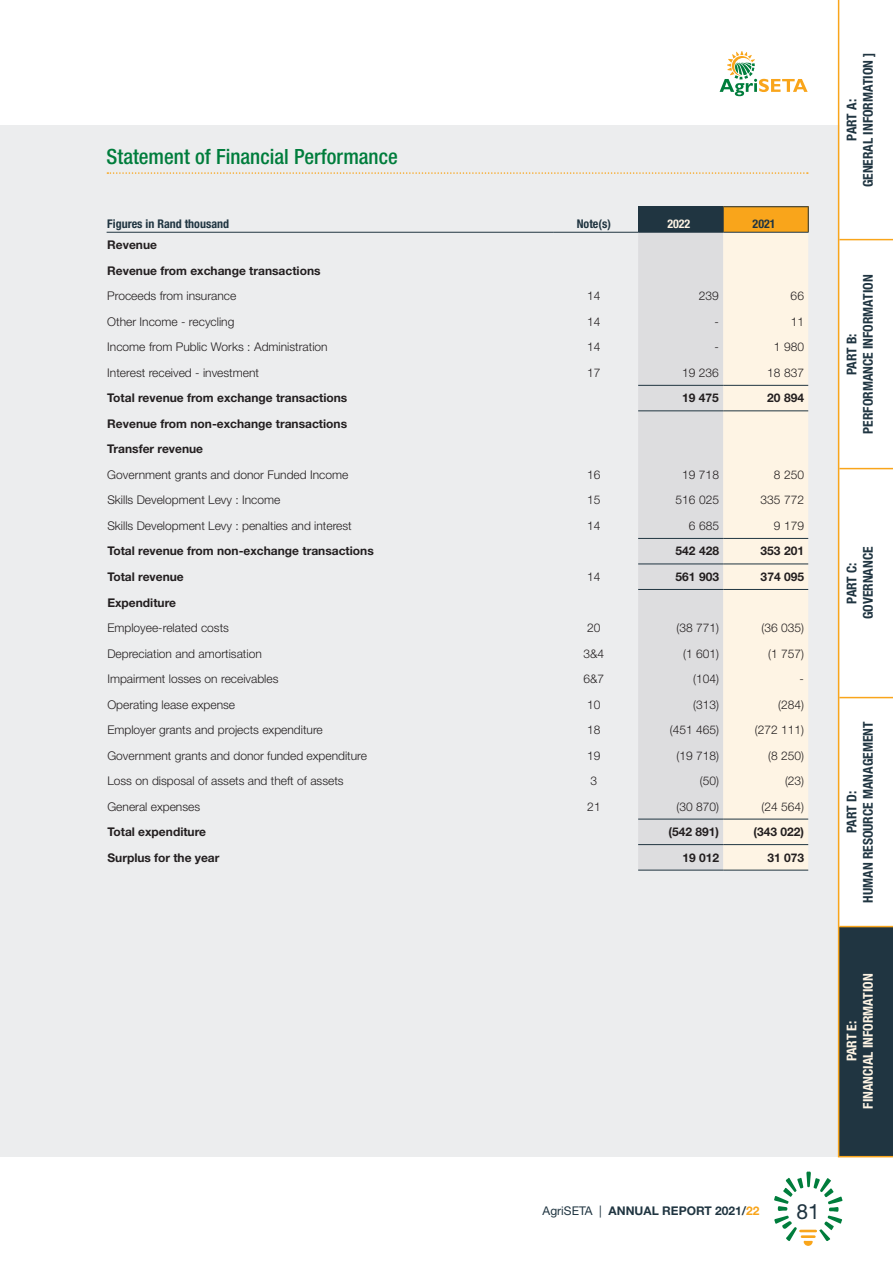
<style>
.page{position:relative;width:893px;height:1263px;background:#fff}
.page>*{position:absolute;margin:0;border:0;box-sizing:border-box;transform-origin:0 0}
.t1{font:500 condensed 21px "Helvetica Neue LT Std";color:#007d3c}
.t2{font:21px "Helvetica Neue LT Std";color:#203541}
.t3{font:700 condensed 13.5px/16.2px "Helvetica Neue LT Std";color:#203541;text-align:center}
.t4{font:700 condensed 13.5px/16.2px "Helvetica Neue LT Std";color:#fef4e4;text-align:center}
.t5{font:300 12px "Helvetica Neue LT Std";color:#231f20}
.t6{font:700 12px/25.5px "Helvetica Neue LT Std";color:#231f20}
.t7{font:700 condensed 12px "Helvetica Neue LT Std";color:#203541}
.t8{font:700 12px "Helvetica Neue LT Std";color:#203541}
.t9{font:700 condensed 12px "Helvetica Neue LT Std";color:#fef4e4}
.s1{font-weight:400}
.s2{color:#f9a51b}
</style>
<div class="page">
<div style="left:0;top:125px;width:893px;height:1032px;background:#ecedee"></div>
<svg style="left:107px;top:172px;width:701px;height:2px"></svg>
<div style="left:638px;top:207px;width:85px;height:25px;background:#203541"></div>
<div style="left:723px;top:207px;width:85px;height:25px;background:#f9a51b"></div>
<div style="left:638px;top:233px;width:85px;height:637px;background:#dddddf"></div>
<div style="left:723px;top:233px;width:85px;height:637px;background:#fef4e4"></div>
<hr style="left:638px;top:206px;width:85px;height:1px;background:#203541">
<hr style="left:723px;top:206px;width:86px;height:1px;background:#203541">
<hr style="left:638px;top:563px;width:85px;height:1px;background:#203541">
<hr style="left:723px;top:563px;width:85px;height:1px;background:#203541">
<svg style="left:808px;top:207px;width:1px;height:25px"></svg>
<hr style="left:723px;top:232px;width:86px;height:1px;background:#203541">
<svg style="left:723px;top:207px;width:1px;height:25px"></svg>
<hr style="left:638px;top:232px;width:85px;height:1px;background:#203541">
<hr style="left:553px;top:232px;width:85px;height:1px;background:#203541">
<hr style="left:638px;top:819px;width:85px;height:1px;background:#203541">
<hr style="left:638px;top:870px;width:85px;height:1px;background:#203541">
<hr style="left:638px;top:538px;width:85px;height:1px;background:#203541">
<hr style="left:638px;top:589px;width:85px;height:1px;background:#203541">
<hr style="left:723px;top:538px;width:85px;height:1px;background:#203541">
<hr style="left:723px;top:589px;width:85px;height:1px;background:#203541">
<hr style="left:723px;top:819px;width:85px;height:1px;background:#203541">
<hr style="left:723px;top:870px;width:85px;height:1px;background:#203541">
<hr style="left:638px;top:385px;width:85px;height:1px;background:#203541">
<hr style="left:638px;top:410px;width:85px;height:1px;background:#203541">
<hr style="left:723px;top:385px;width:85px;height:1px;background:#203541">
<hr style="left:723px;top:410px;width:85px;height:1px;background:#203541">
<hr style="left:107px;top:232px;width:446px;height:1px;background:#203541">
<hr style="left:638px;top:844px;width:85px;height:1px;background:#203541">
<hr style="left:723px;top:844px;width:85px;height:1px;background:#203541">
<svg style="left:774px;top:1171px;width:69px;height:75px"></svg>
<svg style="left:838px;top:0;width:55px;height:1157px;background:#d6d2c6"></svg>
<svg style="left:720px;top:51px;width:88px;height:45px"></svg>
<h1 class="t1" style="left:107px;top:144px;width:293px">Statement of Financial Performance</h1>
<p class="t7" style="left:107px;top:216px;width:123px">Figures in Rand thousand</p>
<p class="t7" style="left:577px;top:216px;width:36px">Note(s)</p>
<p class="t9" style="left:667px;top:216px;width:25px">2022</p>
<p class="t7" style="left:753px;top:216px;width:25px">2021</p>
<p class="t6" style="left:107px;top:232px;width:215px">Revenue<br>Revenue from exchange transactions</p>
<p class="t5" style="left:107px;top:289px;width:131px">Proceeds from insurance</p>
<p class="t5" style="left:587px;top:289px;width:15px">14</p>
<p class="t5" style="left:699px;top:289px;width:22px">239</p>
<p class="t5" style="left:791px;top:289px;width:15px">66</p>
<p class="t5" style="left:107px;top:314px;width:129px">Other Income - recycling</p>
<p class="t5" style="left:587px;top:314px;width:15px">14</p>
<p class="t5" style="left:714px;top:314px;width:6px">-</p>
<p class="t5" style="left:791px;top:314px;width:15px">11</p>
<p class="t5" style="left:107px;top:340px;width:222px">Income from Public Works : Administration</p>
<p class="t5" style="left:587px;top:340px;width:15px">14</p>
<p class="t5" style="left:714px;top:340px;width:6px">-</p>
<p class="t5" style="left:774px;top:340px;width:32px">1 980</p>
<p class="t5" style="left:107px;top:365px;width:153px">Interest received - investment</p>
<p class="t5" style="left:587px;top:365px;width:15px">17</p>
<p class="t5" style="left:682px;top:365px;width:38px">19 236</p>
<p class="t5" style="left:767px;top:365px;width:38px">18 837</p>
<p class="t6" style="left:107px;top:385px;width:242px">Total revenue from exchange transactions</p>
<p class="t6" style="left:682px;top:385px;width:38px">19 475</p>
<p class="t6" style="left:767px;top:385px;width:38px">20 894</p>
<p class="t6" style="left:107px;top:411px;width:241px">Revenue from non-exchange transactions<br>Transfer revenue</p>
<p class="t5" style="left:107px;top:467px;width:243px">Government grants and donor Funded Income</p>
<p class="t5" style="left:587px;top:467px;width:15px">16</p>
<p class="t5" style="left:682px;top:467px;width:38px">19 718</p>
<p class="t5" style="left:774px;top:467px;width:32px">8 250</p>
<p class="t5" style="left:107px;top:493px;width:175px">Skills Development Levy : Income</p>
<p class="t5" style="left:587px;top:493px;width:15px">15</p>
<p class="t5" style="left:676px;top:493px;width:45px">516 025</p>
<p class="t5" style="left:761px;top:493px;width:45px">335 772</p>
<p class="t5" style="left:107px;top:518px;width:246px">Skills Development Levy : penalties and interest</p>
<p class="t5" style="left:587px;top:518px;width:15px">14</p>
<p class="t5" style="left:689px;top:518px;width:32px">6 685</p>
<p class="t5" style="left:774px;top:518px;width:32px">9 179</p>
<p class="t6" style="left:107px;top:538px;width:268px">Total revenue from non-exchange transactions</p>
<p class="t6" style="left:676px;top:538px;width:45px">542 428</p>
<p class="t6" style="left:761px;top:538px;width:45px">353 201</p>
<p class="t6" style="left:107px;top:564px;width:78px">Total revenue</p>
<p class="t5" style="left:587px;top:569px;width:15px">14</p>
<p class="t6" style="left:676px;top:564px;width:45px">561 903</p>
<p class="t6" style="left:761px;top:564px;width:45px">374 095</p>
<p class="t6" style="left:107px;top:589px;width:70px">Expenditure</p>
<p class="t5" style="left:107px;top:620px;width:123px">Employee-related costs</p>
<p class="t5" style="left:587px;top:620px;width:15px">20</p>
<p class="t5" style="left:676px;top:620px;width:44px">(38 771)</p>
<p class="t5" style="left:761px;top:620px;width:44px">(36 035)</p>
<p class="t5" style="left:107px;top:646px;width:156px">Depreciation and amortisation</p>
<p class="t5" style="left:584px;top:646px;width:22px">3&amp;4</p>
<p class="t5" style="left:683px;top:646px;width:37px">(1 601)</p>
<p class="t5" style="left:768px;top:646px;width:37px">(1 757)</p>
<p class="t5" style="left:107px;top:671px;width:173px">Impairment losses on receivables</p>
<p class="t5" style="left:584px;top:671px;width:22px">6&amp;7</p>
<p class="t5" style="left:693px;top:671px;width:27px">(104)</p>
<p class="t5" style="left:800px;top:671px;width:6px">-</p>
<p class="t5" style="left:107px;top:697px;width:129px">Operating lease expense</p>
<p class="t5" style="left:587px;top:697px;width:15px">10</p>
<p class="t5" style="left:693px;top:697px;width:27px">(313)</p>
<p class="t5" style="left:778px;top:697px;width:27px">(284)</p>
<p class="t5" style="left:107px;top:722px;width:217px">Employer grants and projects expenditure</p>
<p class="t5" style="left:587px;top:722px;width:15px">18</p>
<p class="t5" style="left:670px;top:722px;width:51px">(451 465)</p>
<p class="t5" style="left:755px;top:722px;width:51px">(272 111)</p>
<p class="t5" style="left:107px;top:748px;width:261px">Government grants and donor funded expenditure</p>
<p class="t5" style="left:587px;top:748px;width:15px">19</p>
<p class="t5" style="left:676px;top:748px;width:44px">(19 718)</p>
<p class="t5" style="left:768px;top:748px;width:37px">(8 250)</p>
<p class="t5" style="left:107px;top:773px;width:238px">Loss on disposal of assets and theft of assets</p>
<p class="t5" style="left:591px;top:773px;width:8px">3</p>
<p class="t5" style="left:700px;top:773px;width:21px">(50)</p>
<p class="t5" style="left:785px;top:773px;width:21px">(23)</p>
<p class="t5" style="left:107px;top:799px;width:94px">General expenses</p>
<p class="t5" style="left:587px;top:799px;width:15px">21</p>
<p class="t5" style="left:677px;top:799px;width:44px">(30 870)</p>
<p class="t5" style="left:762px;top:799px;width:44px">(24 564)</p>
<p class="t6" style="left:107px;top:819px;width:100px">Total expenditure</p>
<p class="t6" style="left:669px;top:819px;width:52px">(542 891)</p>
<p class="t6" style="left:754px;top:819px;width:52px">(343 022)</p>
<p class="t6" style="left:107px;top:844px;width:114px">Surplus for the year</p>
<p class="t6" style="left:682px;top:844px;width:38px">19 012</p>
<p class="t6" style="left:767px;top:844px;width:38px">31 073</p>
<p class="t3" style="left:843px;top:187px;width:136px;rotate:-90deg">PART A:<br>GENERAL INFORMATION ]</p>
<p class="t3" style="left:843px;top:434px;width:160px;rotate:-90deg">PART B:<br>PERFORMANCE INFORMATION</p>
<p class="t3" style="left:843px;top:619px;width:74px;rotate:-90deg">PART C:<br>GOVERNANCE</p>
<p class="t3" style="left:843px;top:902px;width:182px;rotate:-90deg">PART D:<br>HUMAN RESOURCE MANAGEMENT</p>
<p class="t4" style="left:843px;top:1108px;width:136px;rotate:-90deg">PART E:<br>FINANCIAL INFORMATION</p>
<p class="t8" style="left:543px;top:1203px;width:218px"><span class="s1">AgriSETA |</span> ANNUAL REPORT 2021/<span class="s2">22</span></p>
<h1 class="t2" style="left:797px;top:1199px;width:25px">81</h1>
</div>
